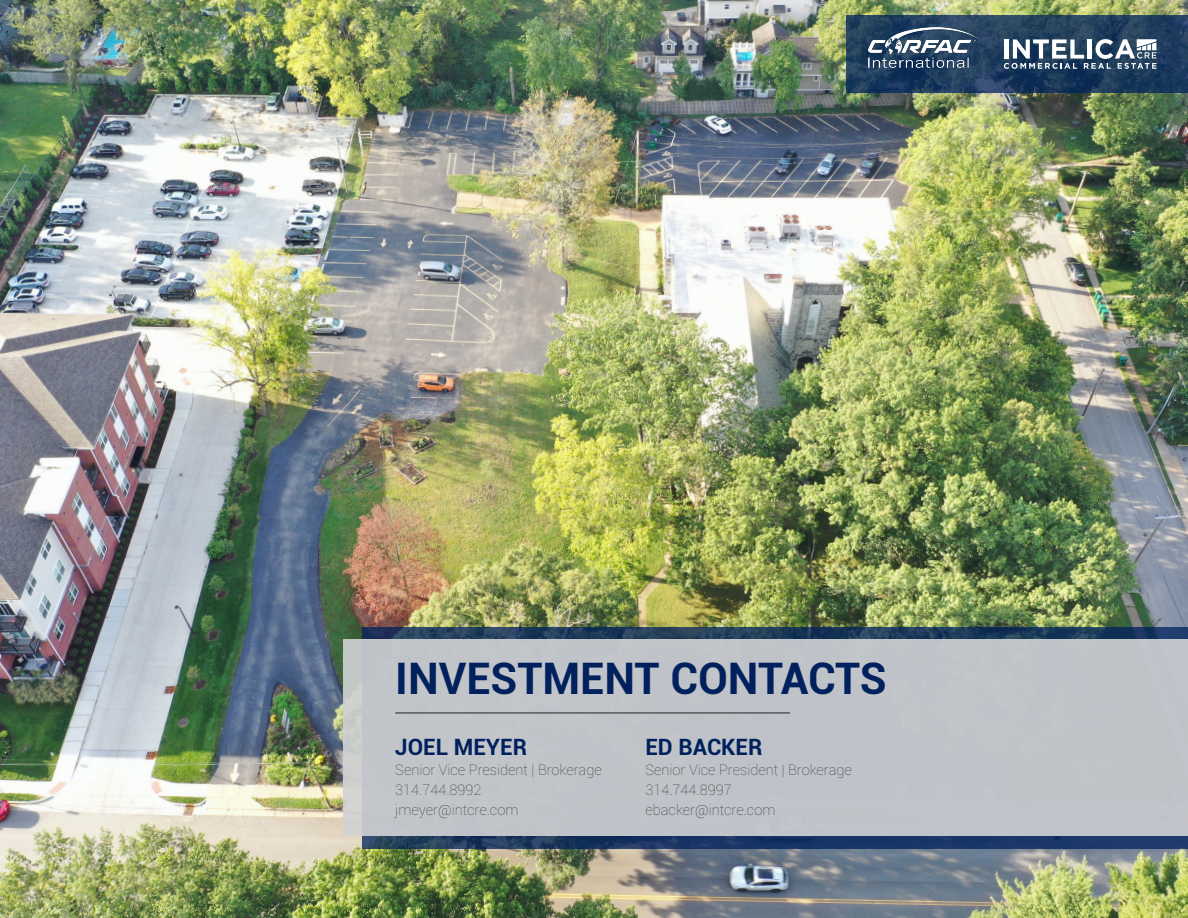
<style>
.page{position:relative;width:1188px;height:918px;background:#fff}
.page>*{position:absolute;margin:0;border:0;box-sizing:border-box;transform-origin:0 0}
.t1{font:700 43.5px "Roboto";color:#00215d}
.t2{font:700 22.5px "Roboto";color:#00215d}
.t3{font:100 14.7px "Roboto";color:#3f3f3f}
</style>
<div class="page">
<img style="left:0;top:0;width:1188px;height:918px">
<svg style="left:363px;top:627px;width:825px;height:222px;background:#1d395f"></svg>
<svg style="left:847px;top:15px;width:341px;height:78px;background:#1f3c5d"></svg>
<div style="left:344px;top:639px;width:844px;height:197px;background:#c0c3c8"></div>
<hr style="left:395px;top:713px;width:395px;height:1px;background:#231f20">
<svg style="left:1004px;top:39px;width:156px;height:30px"></svg>
<img style="left:868px;top:27px;width:113px;height:42px">
<p class="t1" style="left:395px;top:647px;width:493px">INVESTMENT CONTACTS</p>
<p class="t2" style="left:395px;top:731px;width:133px">JOEL MEYER</p>
<p class="t3" style="left:395px;top:759px;width:208px">Senior Vice President | Brokerage</p>
<p class="t3" style="left:395px;top:780px;width:88px">314.744.8992</p>
<p class="t3" style="left:395px;top:800px;width:125px">jmeyer@intcre.com</p>
<p class="t2" style="left:645px;top:731px;width:119px">ED BACKER</p>
<p class="t3" style="left:645px;top:759px;width:208px">Senior Vice President | Brokerage</p>
<p class="t3" style="left:645px;top:780px;width:88px">314.744.8997</p>
<p class="t3" style="left:645px;top:800px;width:132px">ebacker@intcre.com</p>
</div>
